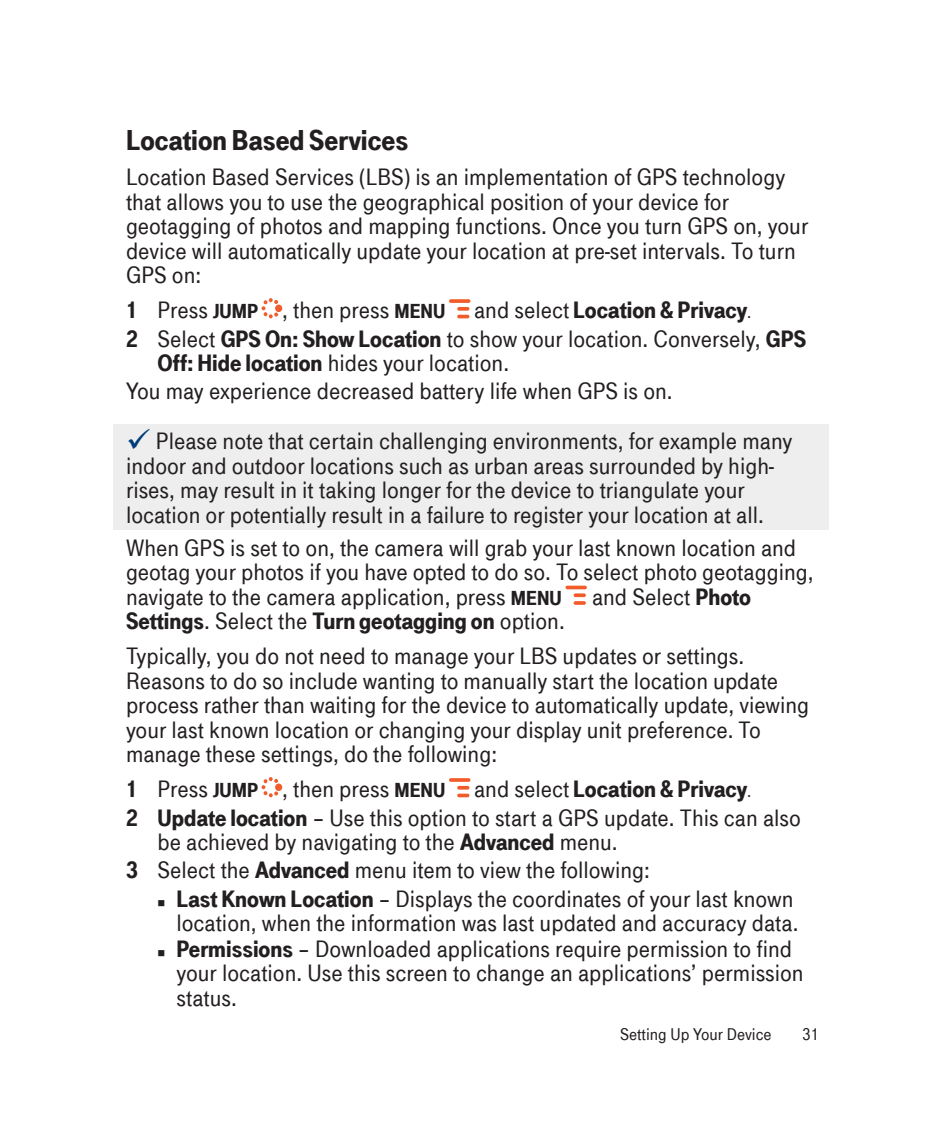
<style>
.page{position:relative;width:945px;height:1134px;background:#fff}
.page>*{position:absolute;margin:0;border:0;box-sizing:border-box;transform-origin:0 0}
.t1{font:29.75px "Tele Grotesk Ultr";color:#231f20}
.t2{font:24.5px/24.5px "Tele Grotesk Halb";color:#231f20}
.t3{font:24.5px "Tele Grotesk Ultr";color:#231f20}
.t4{font:17.5px "Tele Grotesk Halb";color:#231f20}
.s1{font-family:"Tele Grotesk Ultr"}
.s2{font-family:"Tele Grotesk Ultr";font-size:21px}
.s3{font-size:17.5px}
.s4{color:#003d78}
.s5{font-family:"Tele Grotesk Halb"}
</style>
<div class="page">
<div style="left:113px;top:425px;width:716px;height:105px;background:#eeeeef"></div>
<svg style="left:262px;top:298px;width:16px;height:20px"></svg>
<div style="left:275px;top:305px;width:7px;height:7px;background:#f15c2a;border-radius:50%"></div>
<svg style="left:449px;top:299px;width:21px;height:4px"></svg>
<svg style="left:457px;top:307px;width:12px;height:4px"></svg>
<svg style="left:457px;top:315px;width:12px;height:3px"></svg>
<hr style="left:565px;top:586px;width:22px;height:3px;background:#f15c2a;border-radius:2px">
<svg style="left:574px;top:593px;width:12px;height:4px"></svg>
<svg style="left:574px;top:601px;width:12px;height:4px"></svg>
<svg style="left:262px;top:777px;width:16px;height:20px"></svg>
<div style="left:275px;top:784px;width:7px;height:7px;background:#f15c2a;border-radius:50%"></div>
<svg style="left:449px;top:778px;width:21px;height:4px"></svg>
<svg style="left:457px;top:786px;width:12px;height:4px"></svg>
<svg style="left:457px;top:794px;width:12px;height:3px"></svg>
<p class="t1" style="left:126px;top:124px;width:284px">Location Based Services</p>
<p class="t2" style="left:126px;top:165px;width:684px">Location Based Services (LBS) is an implementation of GPS technology that allows you to use the geographical position of your device for geotagging of photos and mapping functions. Once you turn GPS on, your device will automatically update your location at pre-set intervals. To turn GPS on:</p>
<p class="t2" style="left:126px;top:296px;width:682px;line-height:28.3px"><span class="s1">1</span> Press <span class="s2">JUMP</span> , then press <span class="s2">MENU</span> and select <span class="s1">Location &amp; Privacy</span><span class="s3">.<br></span><span class="s1">2</span> Select <span class="s1">GPS On: Show Location</span> to show your location. Conversely, <span class="s1">GPS</span></p>
<p class="t2" style="left:126px;top:349px;width:548px;line-height:28.3px;text-indent:32px"><span class="s1">Off: Hide location</span> hides your location.<br>You may experience decreased battery life when GPS is on.</p>
<p class="t2" style="left:126px;top:429px;width:668px"><span class="s4">✓</span> Please note that certain challenging environments, for example many indoor and outdoor locations such as urban areas surrounded by high&shy;rises, may result in it taking longer for the device to triangulate your location or potentially result in a failure to register your location at all.</p>
<p class="t2" style="left:126px;top:536px;width:689px">When GPS is set to on, the camera will grab your last known location and geotag your photos if you have opted to do so. To select photo geotagging, navigate to the camera application, press <span class="s2">MENU</span> and Select <span class="s1">Photo</span></p>
<p class="t3" style="left:126px;top:608px;width:440px">Settings<span class="s5">. Select the</span> Turn geotagging on <span class="s5">option.</span></p>
<p class="t2" style="left:126px;top:644px;width:685px">Typically, you do not need to manage your LBS updates or settings.<br>Reasons to do so include wanting to manually start the location update process rather than waiting for the device to automatically update, viewing your last known location or changing your display unit preference. To manage these settings, do the following:</p>
<p class="t2" style="left:126px;top:775px;width:676px;line-height:28.3px"><span class="s1">1</span> Press <span class="s2">JUMP</span> , then press <span class="s2">MENU</span> and select <span class="s1">Location &amp; Privacy</span><span class="s3">.<br></span><span class="s1">2 Update location</span> – Use this option to start a GPS update. This can also</p>
<p class="t2" style="left:126px;top:828px;width:526px;line-height:28.3px;text-align:center">be achieved by navigating to the <span class="s1">Advanced</span> menu.<br><span class="s1">3</span> Select the <span class="s1">Advanced</span> menu item to view the following:</p>
<p class="t2" style="left:158px;top:887px;width:643px;text-align:right">■ <span class="s1">Last Known Location</span> – Displays the coordinates of your last known location, when the information was last updated and accuracy data.</p>
<p class="t2" style="left:176px;top:937px;width:629px;text-indent:-19px">■ <span class="s1">Permissions</span> – Downloaded applications require permission to find your location. Use this screen to change an applications’ permission status.</p>
<p class="t4" style="left:620px;top:1024px;width:153px">Setting Up Your Device</p>
<p class="t4" style="left:802px;top:1024px;width:18px">31</p>
</div>
